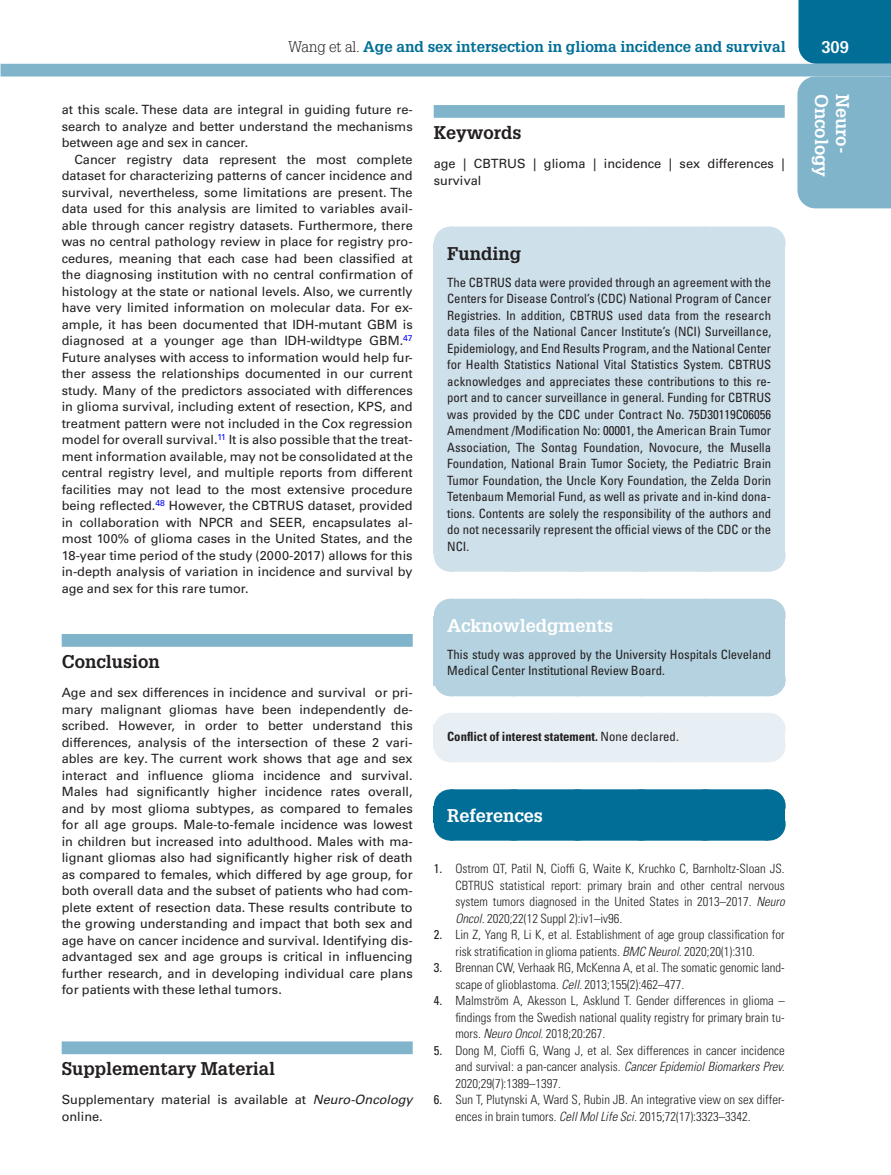
<style>
.page{position:relative;width:891px;height:1175px;background:#fff}
.page>*{position:absolute;margin:0;border:0;box-sizing:border-box;transform-origin:0 0}
.t1{font:700 18px "Glypha LT Std";color:#231f20}
.t2{font:700 18px "Glypha LT Std";color:#fff}
.t3{font:700 16.5px "Glypha LT Std";color:#fff}
.t4{font:700 15px "Glypha LT Std";color:#006e96}
.t5{font:12.75px/16.5px "Univers LT Std";color:#231f20;text-align:justify}
.t6{font:condensed 12.75px/16.5px "Univers LT Std";color:#231f20;text-align:justify}
.t7{font:300 condensed 12.75px/16.5px "Univers LT Std";color:#231f20;text-align:justify}
.t8{font:700 condensed 12.75px "Univers LT Std";color:#231f20}
.s1{font-weight:300;color:#231f20}
.s2{font-style:italic}
.s3{font-weight:400}
</style>
<div class="page">
<div style="left:799px;top:0;width:92px;height:64px;background:#006e96"></div>
<div style="left:1px;top:64px;width:890px;height:12px;background:#7fb4ca"></div>
<div style="left:797px;top:76px;width:94px;height:132px;background:#7fb4ca"></div>
<div style="left:62px;top:634px;width:351px;height:12px;background:#7fb4ca"></div>
<div style="left:62px;top:1041px;width:351px;height:13px;background:#7fb4ca"></div>
<div style="left:434px;top:105px;width:351px;height:13px;background:#7fb4ca"></div>
<div style="left:434px;top:244px;width:351px;height:33px;background:#cee0ea"></div>
<div style="left:450px;top:226px;width:318px;height:34px;background:#cee0ea"></div>
<svg style="left:514px;top:226px;width:222px;height:1px"></svg>
<hr style="left:768px;top:226px;width:1px;height:34px;background:#cee0ea">
<div style="left:434px;top:274px;width:351px;height:280px;background:#cee0ea"></div>
<div style="left:450px;top:538px;width:318px;height:34px;background:#cee0ea"></div>
<svg style="left:518px;top:571px;width:218px;height:1px"></svg>
<hr style="left:768px;top:538px;width:1px;height:34px;background:#cee0ea">
<div style="left:434px;top:616px;width:351px;height:31px;background:#b4d2df"></div>
<div style="left:450px;top:598px;width:318px;height:34px;background:#b4d2df"></div>
<svg style="left:514px;top:598px;width:222px;height:1px"></svg>
<hr style="left:768px;top:598px;width:1px;height:34px;background:#b4d2df">
<div style="left:434px;top:645px;width:351px;height:40px;background:#b4d2df"></div>
<div style="left:450px;top:663px;width:318px;height:33px;background:#b4d2df"></div>
<hr style="left:768px;top:663px;width:1px;height:33px;background:#b4d2df">
<div style="left:434px;top:724px;width:351px;height:25px;background:#e8eff4"></div>
<div style="left:450px;top:712px;width:318px;height:34px;background:#e8eff4"></div>
<hr style="left:768px;top:712px;width:1px;height:34px;background:#e8eff4">
<div style="left:450px;top:729px;width:318px;height:33px;background:#e8eff4"></div>
<svg style="left:556px;top:712px;width:159px;height:1px"></svg>
<hr style="left:768px;top:729px;width:1px;height:33px;background:#e8eff4">
<div style="left:434px;top:806px;width:351px;height:17px;background:#006e96"></div>
<div style="left:450px;top:789px;width:318px;height:33px;background:#006e96"></div>
<hr style="left:768px;top:789px;width:1px;height:33px;background:#006e96">
<div style="left:450px;top:807px;width:318px;height:33px;background:#006e96"></div>
<svg style="left:514px;top:789px;width:222px;height:1px"></svg>
<hr style="left:768px;top:807px;width:1px;height:33px;background:#006e96">
<p class="t4" style="left:289px;top:37px;width:499px"><span class="s1">Wang et al.</span> Age and sex intersection in glioma incidence and survival</p>
<p class="t3" style="left:821px;top:37px;width:29px">309</p>
<h1 class="t2" style="left:833px;top:94px;width:85px;rotate:90deg">Oncology</h1>
<h1 class="t2" style="left:854px;top:94px;width:61px;rotate:90deg">Neuro-</h1>
<p class="t5" style="left:62px;top:102px;width:353px">at this scale. These data are integral in guiding future re&shy;search to analyze and better understand the mechanisms between age and sex in cancer.</p>
<p class="t5" style="left:62px;top:151px;width:353px;text-indent:13px">Cancer registry data represent the most complete dataset for characterizing patterns of cancer incidence and survival, nevertheless, some limitations are present. The data used for this analysis are limited to variables avail&shy;able through cancer registry datasets. Furthermore, there was no central pathology review in place for registry pro&shy;cedures, meaning that each case had been classified at the diagnosing institution with no central confirmation of histology at the state or national levels. Also, we currently have very limited information on molecular data. For ex&shy;ample, it has been documented that IDH-mutant GBM is diagnosed at a younger age than IDH-wildtype GBM.<sup>47<br></sup>Future analyses with access to information would help fur&shy;ther assess the relationships documented in our current study. Many of the predictors associated with differences in glioma survival, including extent of resection, KPS, and treatment pattern were not included in the Cox regression model for overall survival.<sup>11</sup> It is also possible that the treat&shy;ment information available, may not be consolidated at the central registry level, and multiple reports from different facilities may not lead to the most extensive procedure being reflected.<sup>48</sup> However, the CBTRUS dataset, provided in collaboration with NPCR and SEER, encapsulates al&shy;most 100% of glioma cases in the United States, and the 18-year time period of the study (2000-2017) allows for this in-depth analysis of variation in incidence and survival by age and sex for this rare tumor.</p>
<h1 class="t1" style="left:434px;top:121px;width:89px">Keywords</h1>
<p class="t5" style="left:434px;top:155px;width:352px">age | CBTRUS | glioma | incidence | sex differences | survival</p>
<h1 class="t1" style="left:447px;top:242px;width:76px">Funding</h1>
<p class="t6" style="left:447px;top:274px;width:326px">The CBTRUS data were provided through an agreement with the Centers for Disease Control’s (CDC) National Program of Cancer Registries. In addition, CBTRUS used data from the research data files of the National Cancer Institute’s (NCI) Surveillance, Epidemiology, and End Results Program, and the National Center for Health Statistics National Vital Statistics System. CBTRUS acknowledges and appreciates these contributions to this re&shy;port and to cancer surveillance in general. Funding for CBTRUS was provided by the CDC under Contract No. 75D30119C06056<br>Amendment /Modification No: 00001, the American Brain Tumor Association, The Sontag Foundation, Novocure, the Musella Foundation, National Brain Tumor Society, the Pediatric Brain Tumor Foundation, the Uncle Kory Foundation, the Zelda Dorin Tetenbaum Memorial Fund, as well as private and in-kind dona&shy;tions. Contents are solely the responsibility of the authors and do not necessarily represent the official views of the CDC or the NCI.</p>
<h1 class="t1" style="left:62px;top:650px;width:100px">Conclusion</h1>
<p class="t5" style="left:62px;top:684px;width:353px">Age and sex differences in incidence and survival or pri&shy;mary malignant gliomas have been independently de&shy;scribed. However, in order to better understand this differences, analysis of the intersection of these 2 vari&shy;ables are key. The current work shows that age and sex interact and influence glioma incidence and survival.<br>Males had significantly higher incidence rates overall, and by most glioma subtypes, as compared to females for all age groups. Male-to-female incidence was lowest in children but increased into adulthood. Males with ma&shy;lignant gliomas also had significantly higher risk of death as compared to females, which differed by age group, for both overall data and the subset of patients who had com&shy;plete extent of resection data. These results contribute to the growing understanding and impact that both sex and age have on cancer incidence and survival. Identifying dis&shy;advantaged sex and age groups is critical in influencing further research, and in developing individual care plans for patients with these lethal tumors.</p>
<h1 class="t1" style="left:62px;top:1057px;width:215px">Supplementary Material</h1>
<p class="t5" style="left:62px;top:1091px;width:353px">Supplementary material is available at <span class="s2">Neuro-Oncology </span>online.</p>
<h1 class="t2" style="left:447px;top:614px;width:168px">Acknowledgments</h1>
<p class="t6" style="left:447px;top:646px;width:326px">This study was approved by the University Hospitals Cleveland<br>Medical Center Institutional Review Board.</p>
<p class="t8" style="left:447px;top:729px;width:233px">Conflict of interest statement. <span class="s3">None declared.</span></p>
<h1 class="t2" style="left:447px;top:804px;width:97px">References</h1>
<p class="t7" style="left:455px;top:860px;width:331px;text-indent:-22px"><span class="s3">1.</span> Ostrom QT, Patil N, Cioffi G, Waite K, Kruchko C, Barnholtz-Sloan JS.<br>CBTRUS statistical report: primary brain and other central nervous system tumors diagnosed in the United States in 2013–2017. <span class="s2">Neuro Oncol.</span> 2020;22(12 Suppl 2):iv1–iv96.</p>
<p class="t7" style="left:455px;top:926px;width:331px;text-indent:-22px"><span class="s3">2.</span> Lin Z, Yang R, Li K, et al. Establishment of age group classification for risk stratification in glioma patients. <span class="s2">BMC Neurol.</span> 2020;20(1):310.</p>
<p class="t7" style="left:455px;top:959px;width:331px;text-indent:-22px"><span class="s3">3.</span> Brennan CW, Verhaak RG, McKenna A, et al. The somatic genomic land&shy;scape of glioblastoma. <span class="s2">Cell.</span> 2013;155(2):462–477.</p>
<p class="t7" style="left:455px;top:992px;width:331px;text-indent:-22px"><span class="s3">4.</span> Malmström A, Akesson L, Asklund T. Gender differences in glioma – findings from the Swedish national quality registry for primary brain tu&shy;mors. <span class="s2">Neuro Oncol</span>. 2018;20:267.</p>
<p class="t7" style="left:455px;top:1042px;width:331px;text-indent:-22px"><span class="s3">5.</span> Dong M, Cioffi G, Wang J, et al. Sex differences in cancer incidence and survival: a pan-cancer analysis. <span class="s2">Cancer Epidemiol Biomarkers Prev.<br></span>2020;29(7):1389–1397.</p>
<p class="t7" style="left:455px;top:1091px;width:331px;text-indent:-22px"><span class="s3">6.</span> Sun T, Plutynski A, Ward S, Rubin JB. An integrative view on sex differ&shy;ences in brain tumors. <span class="s2">Cell Mol Life Sci.</span> 2015;72(17):3323–3342.</p>
</div>
